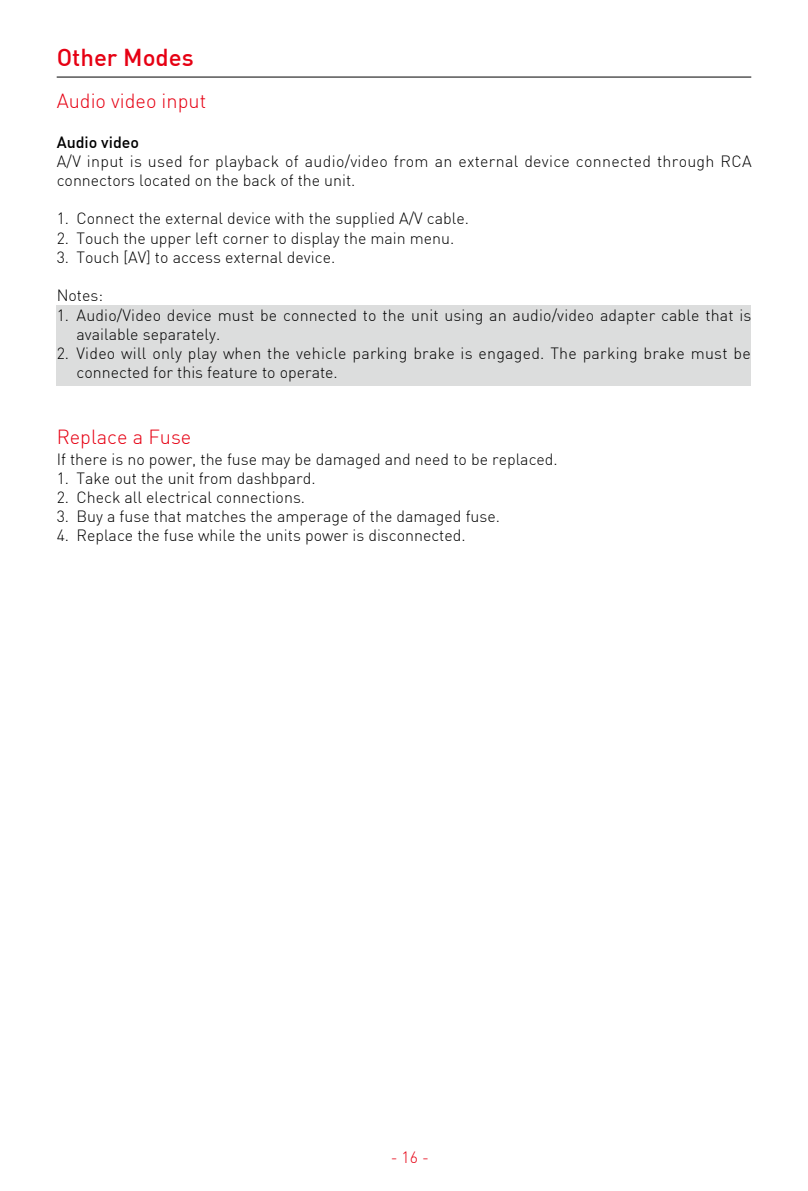
<style>
.page{position:relative;width:808px;height:1191px;background:#fff}
.page>*{position:absolute;margin:0;border:0;box-sizing:border-box;transform-origin:0 0}
.t1{font:500 24px "DIN";color:#e60013}
.t2{font:300 20px "DIN";color:#e60013}
.t3{font:300 16px/19.2px "DIN";color:#000}
.t4{font:300 16px/19.2px "DIN";letter-spacing:.02em;color:#000}
.t5{font:500 16px "DIN";color:#000}
.t6{font:300 16px "DIN";color:#e60013}
</style>
<div class="page">
<hr style="left:57px;top:77px;width:694px;height:1px;background:#000">
<div style="left:57px;top:305px;width:694px;height:81px;background:#dcdddd"></div>
<h1 class="t1" style="left:57px;top:42px;width:139px">Other Modes</h1>
<p class="t2" style="left:57px;top:88px;width:151px">Audio video input</p>
<p class="t5" style="left:57px;top:132px;width:84px">Audio video</p>
<p class="t4" style="left:57px;top:151px;width:696px">A/V input is used for playback of audio/video from an external device connected through RCA connectors located on the back of the unit.</p>
<p class="t3" style="left:57px;top:209px;width:414px">1. Connect the external device with the supplied A/V cable.</p>
<p class="t3" style="left:57px;top:228px;width:399px">2. Touch the upper left corner to display the main menu.</p>
<p class="t3" style="left:57px;top:247px;width:280px">3. Touch [AV] to access external device.</p>
<p class="t3" style="left:57px;top:286px;width:48px">Notes:</p>
<p class="t3" style="left:77px;top:305px;width:676px;text-indent:-20px">1. Audio/Video device must be connected to the unit using an audio/video adapter cable that is available separately.</p>
<p class="t3" style="left:77px;top:343px;width:676px;text-indent:-20px">2. Video will only play when the vehicle parking brake is engaged. The parking brake must be connected for this feature to operate.</p>
<p class="t2" style="left:57px;top:424px;width:136px">Replace a Fuse</p>
<p class="t3" style="left:57px;top:449px;width:503px">If there is no power, the fuse may be damaged and need to be replaced.</p>
<p class="t3" style="left:57px;top:468px;width:260px">1. Take out the unit from dashbpard.</p>
<p class="t3" style="left:57px;top:487px;width:250px">2. Check all electrical connections.</p>
<p class="t3" style="left:57px;top:506px;width:445px">3. Buy a fuse that matches the amperage of the damaged fuse.</p>
<p class="t3" style="left:57px;top:526px;width:410px">4. Replace the fuse while the units power is disconnected.</p>
<p class="t6" style="left:391px;top:1147px;width:40px">- 16 -</p>
</div>
